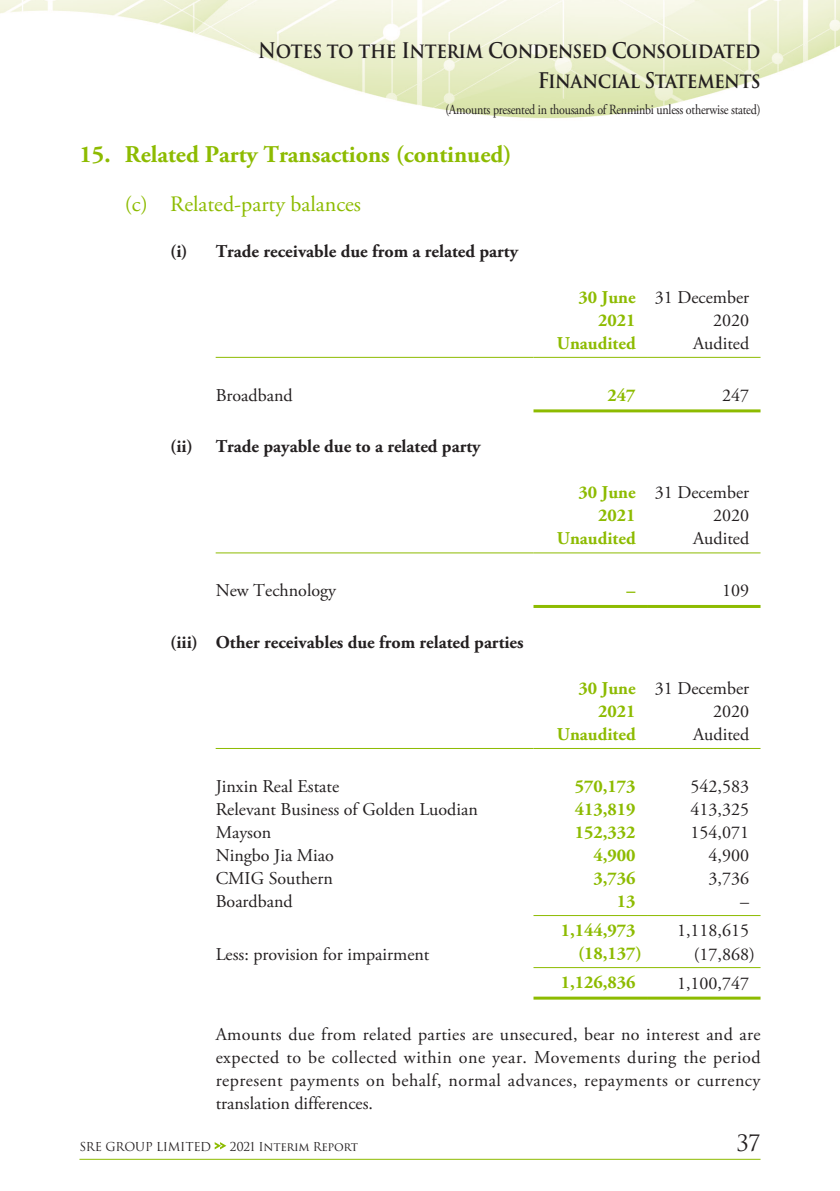
<style>
.page{position:relative;width:840px;height:1191px;background:#fff}
.page>*{position:absolute;margin:0;border:0;box-sizing:border-box;transform-origin:0 0}
.t1{font:700 24px "Adobe Garamond Pro";color:#8dbb00}
.t2{font:22px "Adobe Garamond Pro";color:#8dbb00}
.t3{font:22px "Trajan Pro 3";color:#231f20}
.t4{font:600 21px/30px "Trajan Pro 3";letter-spacing:-.03em;color:#231f20;text-align:right;scale:.9 1}
.t5{font:18px/23px "Adobe Garamond Pro";color:#231f20;text-align:right}
.t6{font:700 18px/23px "Adobe Garamond Pro";color:#8dbb00;text-align:right}
.t7{font:700 18px "Adobe Garamond Pro";color:#231f20}
.t8{font:14px "Adobe Garamond Pro";letter-spacing:-.02em;color:#231f20;scale:.86 1}
.t9{font:12px "Trajan Pro 3";letter-spacing:-.02em;color:#231f20}
</style>
<div class="page">
<img style="left:0;top:0;width:839px;height:1160px">
<svg style="left:214px;top:1142px;width:12px;height:7px"></svg>
<hr style="left:79px;top:1158px;width:681px;height:1px;background:#8dbb00">
<hr style="left:215px;top:357px;width:318px;height:1px;background:#8dbb00">
<hr style="left:533px;top:357px;width:113px;height:1px;background:#8dbb00">
<hr style="left:646px;top:357px;width:114px;height:1px;background:#8dbb00">
<hr style="left:533px;top:409px;width:113px;height:3px;background:#8dbb00">
<hr style="left:646px;top:409px;width:114px;height:3px;background:#8dbb00">
<hr style="left:215px;top:552px;width:318px;height:1px;background:#8dbb00">
<hr style="left:533px;top:552px;width:113px;height:1px;background:#8dbb00">
<hr style="left:646px;top:552px;width:114px;height:1px;background:#8dbb00">
<hr style="left:533px;top:605px;width:113px;height:3px;background:#8dbb00">
<hr style="left:646px;top:605px;width:114px;height:3px;background:#8dbb00">
<hr style="left:215px;top:748px;width:318px;height:1px;background:#8dbb00">
<hr style="left:533px;top:748px;width:113px;height:1px;background:#8dbb00">
<hr style="left:646px;top:748px;width:114px;height:1px;background:#8dbb00">
<hr style="left:533px;top:915px;width:113px;height:1px;background:#8dbb00">
<hr style="left:646px;top:915px;width:114px;height:1px;background:#8dbb00">
<hr style="left:533px;top:967px;width:113px;height:1px;background:#8dbb00">
<hr style="left:646px;top:967px;width:114px;height:1px;background:#8dbb00">
<hr style="left:533px;top:996px;width:113px;height:3px;background:#8dbb00">
<hr style="left:646px;top:996px;width:114px;height:3px;background:#8dbb00">
<p class="t4" style="left:258px;top:36px;width:559px">Notes to the Interim Condensed Consolidated<br>Financial Statements</p>
<p class="t8" style="left:445px;top:101px;width:368px">(Amounts presented in thousands of Renminbi unless otherwise stated)</p>
<h1 class="t1" style="left:79px;top:140px;width:433px">15. Related Party Transactions (continued)</h1>
<p class="t2" style="left:125px;top:190px;width:237px">(c) Related-party balances</p>
<p class="t7" style="left:170px;top:240px;width:349px">(i) Trade receivable due from a related party</p>
<p class="t6" style="left:556px;top:286px;width:80px">30 June<br>2021<br>Unaudited</p>
<p class="t5" style="left:654px;top:286px;width:96px">31 December<br>2020<br>Audited</p>
<p class="t5" style="left:215px;top:384px;width:78px">Broadband</p>
<p class="t6" style="left:607px;top:384px;width:30px">247</p>
<p class="t5" style="left:721px;top:384px;width:28px">247</p>
<p class="t7" style="left:170px;top:436px;width:312px">(ii) Trade payable due to a related party</p>
<p class="t6" style="left:556px;top:481px;width:80px">30 June<br>2021<br>Unaudited</p>
<p class="t5" style="left:654px;top:482px;width:96px">31 December<br>2020<br>Audited</p>
<p class="t5" style="left:215px;top:580px;width:122px">New Technology</p>
<p class="t6" style="left:626px;top:579px;width:10px">–</p>
<p class="t5" style="left:721px;top:580px;width:28px">109</p>
<p class="t7" style="left:170px;top:631px;width:354px">(iii) Other receivables due from related parties</p>
<p class="t6" style="left:556px;top:677px;width:80px">30 June<br>2021<br>Unaudited</p>
<p class="t5" style="left:654px;top:677px;width:96px">31 December<br>2020<br>Audited</p>
<p class="t5" style="left:215px;top:775px;width:125px">Jinxin Real Estate</p>
<p class="t6" style="left:574px;top:775px;width:62px">570,173</p>
<p class="t5" style="left:690px;top:775px;width:60px">542,583</p>
<p class="t5" style="left:215px;top:798px;width:263px">Relevant Business of Golden Luodian</p>
<p class="t6" style="left:574px;top:798px;width:62px">413,819</p>
<p class="t5" style="left:690px;top:798px;width:60px">413,325</p>
<p class="t5" style="left:215px;top:821px;width:57px">Mayson</p>
<p class="t6" style="left:574px;top:821px;width:62px">152,332</p>
<p class="t5" style="left:690px;top:821px;width:60px">154,071</p>
<p class="t5" style="left:215px;top:844px;width:120px">Ningbo Jia Miao</p>
<p class="t6" style="left:593px;top:844px;width:44px">4,900</p>
<p class="t5" style="left:708px;top:844px;width:42px">4,900</p>
<p class="t5" style="left:215px;top:867px;width:119px">CMIG Southern</p>
<p class="t6" style="left:593px;top:867px;width:44px">3,736</p>
<p class="t5" style="left:708px;top:867px;width:42px">3,736</p>
<p class="t5" style="left:215px;top:890px;width:78px">Boardband</p>
<p class="t6" style="left:616px;top:890px;width:20px">13</p>
<p class="t5" style="left:739px;top:890px;width:10px">–</p>
<p class="t6" style="left:560px;top:919px;width:76px">1,144,973</p>
<p class="t5" style="left:676px;top:919px;width:73px">1,118,615</p>
<p class="t5" style="left:215px;top:943px;width:215px">Less: provision for impairment</p>
<p class="t6" style="left:577px;top:942px;width:65px">(18,137)</p>
<p class="t5" style="left:693px;top:943px;width:63px">(17,868)</p>
<p class="t6" style="left:560px;top:971px;width:76px">1,126,836</p>
<p class="t5" style="left:676px;top:972px;width:73px">1,100,747</p>
<p class="t5" style="left:215px;top:1023px;width:546px;text-align:justify">Amounts due from related parties are unsecured, bear no interest and are expected to be collected within one year. Movements during the period represent payments on behalf, normal advances, repayments or currency translation differences.</p>
<p class="t9" style="left:79px;top:1138px;width:133px">SRE GROUP LIMITED</p>
<p class="t9" style="left:230px;top:1138px;width:130px">2021 Interim Report</p>
<p class="t3" style="left:736px;top:1128px;width:25px">37</p>
</div>
